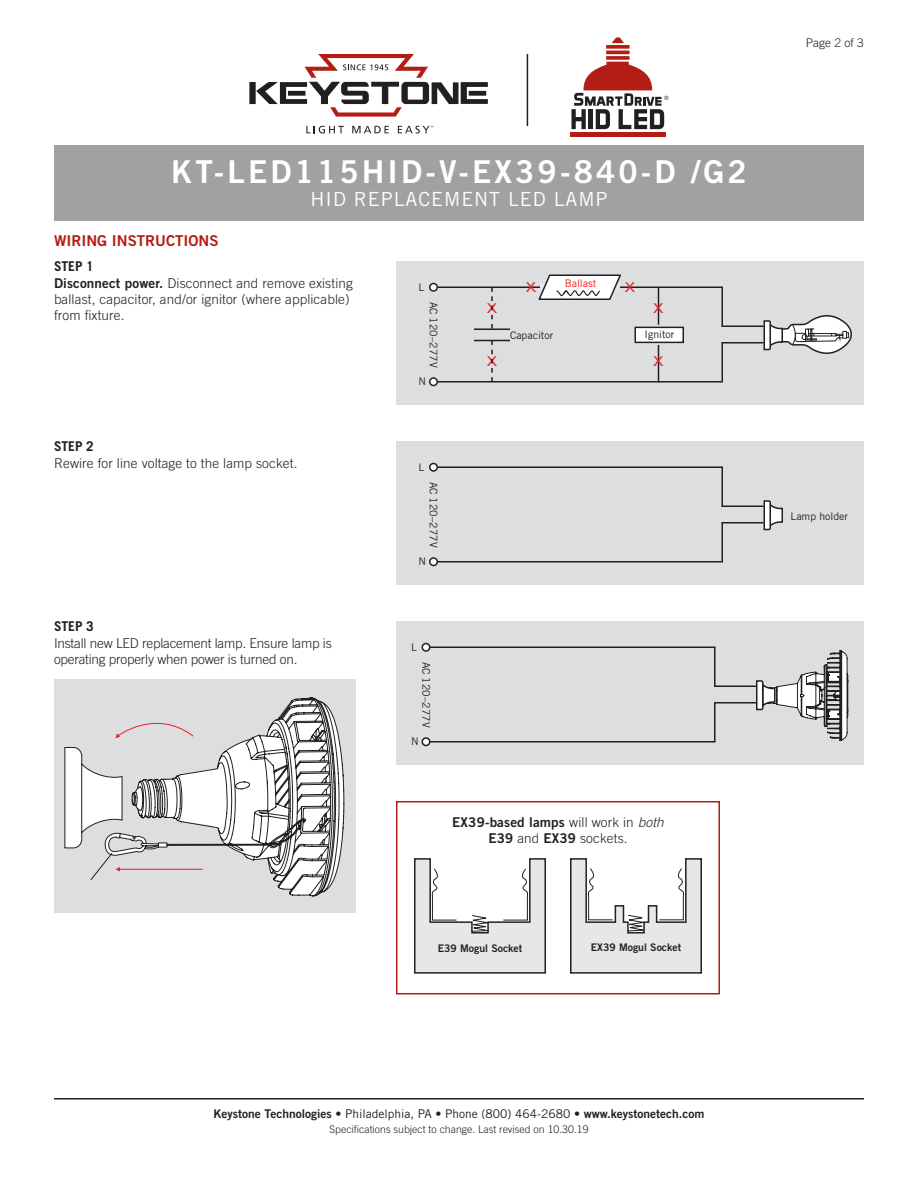
<style>
.page{position:relative;width:918px;height:1188px;background:#fff}
.page>*{position:absolute;margin:0;border:0;box-sizing:border-box;transform-origin:0 0}
.t1{font:31.5px "Trade Gothic Bold Two";letter-spacing:.1em;color:#fff}
.SubTitle{font:19.5px "Trade Gothic";letter-spacing:.05em;color:#fff}
.Heading_01{font:15px "Trade Gothic Bold Two";color:#b41d15}
.Text{font:300 13.5px/16.2px "Trade Gothic";letter-spacing:.01em;color:#231f20}
.Text-2{font:300 13.5px/16.2px "Trade Gothic";letter-spacing:-.015em;color:#231f20}
.Text-3{font:13.5px/16.2px "Trade Gothic Bold Two";letter-spacing:.01em;color:#231f20;text-align:center}
.Heading_02{font:700 13.5px "Trade Gothic";color:#231f20}
.Art_Callout{font:13.5px "Trade Gothic";color:#ee1d23;scale:1.4 1}
.t2{font:12px "Trade Gothic Bold Two";color:#231f20}
.Page{font:300 12px "Trade Gothic";color:#231f20}
.Rev{font:300 10.5px "Trade Gothic";color:#231f20}
.Art_Callout-2{font:10.5px "Trade Gothic";color:#231f20}
.Art_Callout-3{font:10.5px "Trade Gothic Bold Two";color:#231f20}
.Art_Callout_Left{font:10.5px "Trade Gothic";color:#231f20}
.Art_Callout-4{font:10.5px "Trade Gothic";color:#ee1d23}
.t3{font:300 5.85px "Trade Gothic";color:#231f20}
.s1{font-family:"Trade Gothic Bold Two";font-weight:400}
.s2{font-family:"Trade Gothic";font-weight:300}
.s3{font-family:"Trade Gothic";font-weight:300;font-style:italic}
.s4{font-family:"Trade Gothic"}
</style>
<div class="page">
<hr style="left:54px;top:1098px;width:810px;height:2px;background:#231f20">
<div style="left:396px;top:261px;width:468px;height:144px;background:#dddee0"></div>
<hr style="left:434px;top:286px;width:289px;height:2px;background:#231f20">
<hr style="left:722px;top:326px;width:42px;height:1px;background:#231f20">
<hr style="left:722px;top:342px;width:42px;height:2px;background:#231f20">
<hr style="left:434px;top:381px;width:289px;height:1px;background:#231f20">
<svg style="left:763px;top:315px;width:89px;height:39px"></svg>
<div style="left:430px;top:284px;width:7px;height:7px;background:#fff;border-radius:50%"></div>
<div style="left:429px;top:283px;width:9px;height:9px;border:2px solid #231f20;border-radius:50%"></div>
<div style="left:430px;top:378px;width:7px;height:8px;background:#fff;border-radius:50%"></div>
<div style="left:429px;top:377px;width:9px;height:9px;border:2px solid #231f20;border-radius:50%"></div>
<div style="left:635px;top:327px;width:48px;height:15px;background:#fff"></div>
<div style="left:634px;top:327px;width:50px;height:16px;border:2px solid #231f20"></div>
<svg style="left:537px;top:274px;width:86px;height:26px"></svg>
<svg style="left:491px;top:288px;width:2px;height:40px"></svg>
<hr style="left:658px;top:287px;width:1px;height:38px;background:#231f20">
<hr style="left:722px;top:287px;width:1px;height:39px;background:#231f20">
<hr style="left:722px;top:343px;width:1px;height:39px;background:#231f20">
<svg style="left:491px;top:341px;width:2px;height:40px"></svg>
<hr style="left:658px;top:345px;width:1px;height:37px;background:#231f20">
<hr style="left:474px;top:328px;width:36px;height:2px;background:#231f20">
<hr style="left:474px;top:340px;width:36px;height:1px;background:#231f20">
<div style="left:396px;top:441px;width:468px;height:144px;background:#dddee0"></div>
<hr style="left:434px;top:466px;width:289px;height:2px;background:#231f20">
<hr style="left:722px;top:506px;width:42px;height:1px;background:#231f20">
<hr style="left:722px;top:522px;width:42px;height:2px;background:#231f20">
<hr style="left:434px;top:561px;width:289px;height:1px;background:#231f20">
<svg style="left:763px;top:500px;width:20px;height:31px"></svg>
<div style="left:430px;top:464px;width:7px;height:7px;background:#fff;border-radius:50%"></div>
<div style="left:429px;top:463px;width:9px;height:9px;border:2px solid #231f20;border-radius:50%"></div>
<div style="left:430px;top:558px;width:7px;height:8px;background:#fff;border-radius:50%"></div>
<div style="left:429px;top:557px;width:9px;height:9px;border:2px solid #231f20;border-radius:50%"></div>
<hr style="left:722px;top:467px;width:1px;height:39px;background:#231f20">
<hr style="left:722px;top:523px;width:1px;height:39px;background:#231f20">
<div style="left:54px;top:146px;width:810px;height:74px;background:#a0a1a3"></div>
<div style="left:396px;top:801px;width:324px;height:193px;border:2px solid #b41d15"></div>
<svg style="left:414px;top:858px;width:132px;height:116px"></svg>
<svg style="left:570px;top:858px;width:132px;height:116px"></svg>
<hr style="left:527px;top:54px;width:1px;height:72px;background:#231f20">
<svg style="left:249px;top:54px;width:239px;height:63px"></svg>
<svg style="left:306px;top:126px;width:38px;height:7px"></svg>
<svg style="left:352px;top:126px;width:37px;height:7px"></svg>
<svg style="left:398px;top:126px;width:35px;height:7px"></svg>
<hr style="left:570px;top:132px;width:96px;height:4px;background:#b41d15">
<svg style="left:612px;top:38px;width:12px;height:5px"></svg>
<svg style="left:606px;top:56px;width:24px;height:4px"></svg>
<hr style="left:606px;top:51px;width:24px;height:3px;background:#b41d15">
<svg style="left:606px;top:45px;width:24px;height:4px"></svg>
<svg style="left:571px;top:62px;width:93px;height:67px"></svg>
<div style="left:54px;top:680px;width:302px;height:234px;background:#dddee0"></div>
<svg style="left:64px;top:698px;width:280px;height:198px"></svg>
<div style="left:396px;top:621px;width:468px;height:144px;background:#dddee0"></div>
<hr style="left:426px;top:646px;width:290px;height:2px;background:#231f20">
<hr style="left:714px;top:686px;width:42px;height:1px;background:#231f20">
<hr style="left:714px;top:702px;width:42px;height:2px;background:#231f20">
<hr style="left:426px;top:741px;width:290px;height:1px;background:#231f20">
<svg style="left:755px;top:650px;width:94px;height:91px"></svg>
<div style="left:422px;top:644px;width:8px;height:7px;background:#fff;border-radius:50%"></div>
<div style="left:422px;top:643px;width:8px;height:9px;border:2px solid #231f20;border-radius:50%"></div>
<div style="left:422px;top:738px;width:8px;height:8px;background:#fff;border-radius:50%"></div>
<div style="left:422px;top:737px;width:8px;height:9px;border:2px solid #231f20;border-radius:50%"></div>
<hr style="left:714px;top:647px;width:2px;height:39px;background:#231f20">
<hr style="left:714px;top:703px;width:2px;height:39px;background:#231f20">
<p class="t3" style="left:664px;top:95px;width:6px">®</p>
<p class="t1" style="left:171px;top:152px;width:577px">KT-LED115HID-V-EX39-840-D /G2</p>
<p class="SubTitle" style="left:310px;top:188px;width:299px">HID REPLACEMENT LED LAMP</p>
<p class="t1" style="left:199px;top:152px;width:522px">KT-LED80HID-EX39-850-D /G2</p>
<p class="Heading_01" style="left:54px;top:231px;width:166px">WIRING INSTRUCTIONS</p>
<p class="Heading_02" style="left:54px;top:258px;width:41px">STEP 1</p>
<p class="Text" style="left:54px;top:275px;width:300px"><span class="s1">Disconnect power.</span> Disconnect and remove existing ballast, capacitor, and/or ignitor (where applicable) from fixture.</p>
<p class="Heading_02" style="left:54px;top:438px;width:41px">STEP 2</p>
<p class="Text" style="left:54px;top:455px;width:245px">Rewire for line voltage to the lamp socket.</p>
<p class="Heading_02" style="left:54px;top:618px;width:41px">STEP 3</p>
<p class="Text-2" style="left:54px;top:635px;width:279px">Install new LED replacement lamp. Ensure lamp is operating properly when power is turned on.</p>
<p class="Art_Callout_Left" style="left:418px;top:281px;width:7px">L</p>
<p class="Art_Callout-2" style="left:440px;top:302px;width:68px;rotate:90deg">AC 120–277V</p>
<p class="Art_Callout_Left" style="left:418px;top:375px;width:9px">N</p>
<p class="Art_Callout_Left" style="left:418px;top:461px;width:7px">L</p>
<p class="Art_Callout-2" style="left:440px;top:482px;width:68px;rotate:90deg">AC 120–277V</p>
<p class="Art_Callout_Left" style="left:418px;top:555px;width:9px">N</p>
<p class="Art_Callout" style="left:487px;top:300px;width:9px">X</p>
<p class="Art_Callout" style="left:487px;top:353px;width:9px">X</p>
<p class="Art_Callout" style="left:526px;top:280px;width:9px">X</p>
<p class="Art_Callout-4" style="left:565px;top:277px;width:33px">Ballast</p>
<p class="Art_Callout_Left" style="left:510px;top:329px;width:45px">Capacitor</p>
<p class="Art_Callout" style="left:625px;top:280px;width:9px">X</p>
<p class="Art_Callout" style="left:653px;top:300px;width:9px">X</p>
<p class="Art_Callout-2" style="left:645px;top:328px;width:31px">Ignitor</p>
<p class="Art_Callout" style="left:653px;top:353px;width:9px">X</p>
<p class="Art_Callout_Left" style="left:411px;top:641px;width:7px">L</p>
<p class="Art_Callout-2" style="left:432px;top:662px;width:68px;rotate:90deg">AC 120–277V</p>
<p class="Art_Callout_Left" style="left:411px;top:735px;width:9px">N</p>
<p class="Text-3" style="left:452px;top:814px;width:213px">EX39-based lamps <span class="s2">will work in</span> <span class="s3">both<br></span>E39 <span class="s2">and</span> EX39 <span class="s2">sockets.</span></p>
<p class="Art_Callout-3" style="left:438px;top:941px;width:86px">E39 Mogul Socket</p>
<p class="Art_Callout-3" style="left:591px;top:941px;width:92px">EX39 Mogul Socket</p>
<p class="Page" style="left:806px;top:36px;width:60px">Page 2 of 3</p>
<p class="Art_Callout_Left" style="left:790px;top:510px;width:59px">Lamp holder</p>
<p class="t2" style="left:214px;top:1106px;width:492px">Keystone Technologies <span class="s4">• Philadelphia, PA • Phone (800) 464-2680 •</span> www.keystonetech.com</p>
<p class="Rev" style="left:329px;top:1123px;width:261px">Specifications subject to change. Last revised on 10.30.19</p>
</div>
